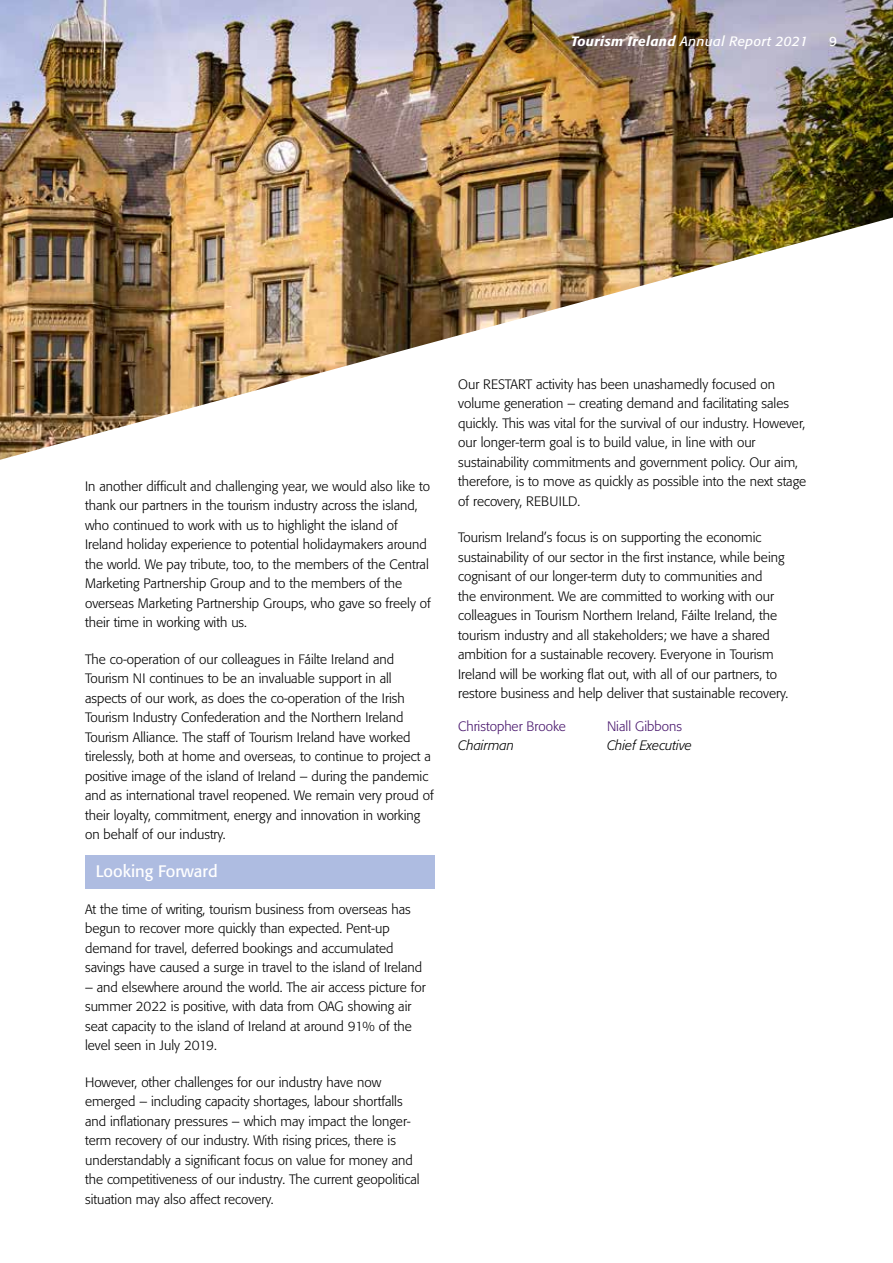
<style>
.page{position:relative;width:893px;height:1263px;background:#fff}
.page>*{position:absolute;margin:0;border:0;box-sizing:border-box;transform-origin:0 0}
.t1{font:16.5px "Formata";color:#fff}
.t2{font:300 13.5px/19.5px "Formata";color:#000}
.t3{font:italic 13.5px "Formata";letter-spacing:.025em;color:#fff}
.t4{font:300 13.5px "Formata";color:#49176d}
.t5{font:italic 300 13.5px "Formata";color:#000}
.t6{font:13.5px "Formata";color:#fff}
.s1{font-weight:500}
</style>
<div class="page">
<img style="left:0;top:0;width:893px;height:217px">
<img style="left:0;top:217px;width:893px;height:243px">
<div style="left:85px;top:855px;width:350px;height:34px;background:#aebce1"></div>
<p class="t3" style="left:571px;top:33px;width:238px"><span class="s1">Tourism Ireland</span> Annual Report 2021</p>
<p class="t6" style="left:829px;top:33px;width:9px">9</p>
<p class="t2" style="left:85px;top:476px;width:347px">In another difficult and challenging year, we would also like to thank our partners in the tourism industry across the island, who continued to work with us to highlight the island of Ireland holiday experience to potential holidaymakers around the world. We pay tribute, too, to the members of the Central Marketing Partnership Group and to the members of the overseas Marketing Partnership Groups, who gave so freely of their time in working with us.</p>
<p class="t2" style="left:85px;top:649px;width:350px">The co-operation of our colleagues in Fáilte Ireland and Tourism NI continues to be an invaluable support in all aspects of our work, as does the co-operation of the Irish Tourism Industry Confederation and the Northern Ireland Tourism Alliance. The staff of Tourism Ireland have worked tirelessly, both at home and overseas, to continue to project a positive image of the island of Ireland – during the pandemic and as international travel reopened. We remain very proud of their loyalty, commitment, energy and innovation in working on behalf of our industry.</p>
<p class="t1" style="left:96px;top:861px;width:124px">Looking Forward</p>
<p class="t2" style="left:85px;top:899px;width:339px">At the time of writing, tourism business from overseas has begun to recover more quickly than expected. Pent-up demand for travel, deferred bookings and accumulated savings have caused a surge in travel to the island of Ireland</p>
<p class="t2" style="left:85px;top:977px;width:342px">– and elsewhere around the world. The air access picture for summer 2022 is positive, with data from OAG showing air seat capacity to the island of Ireland at around 91% of the level seen in July 2019.</p>
<p class="t2" style="left:85px;top:1072px;width:336px">However, other challenges for our industry have now emerged – including capacity shortages, labour shortfalls and inflationary pressures – which may impact the longer&shy;term recovery of our industry. With rising prices, there is understandably a significant focus on value for money and the competitiveness of our industry. The current geopolitical situation may also affect recovery.</p>
<p class="t2" style="left:458px;top:374px;width:350px">Our RESTART activity has been unashamedly focused on volume generation – creating demand and facilitating sales quickly. This was vital for the survival of our industry. However, our longer-term goal is to build value, in line with our sustainability commitments and government policy. Our aim, therefore, is to move as quickly as possible into the next stage of recovery, REBUILD.</p>
<p class="t2" style="left:458px;top:528px;width:332px">Tourism Ireland’s focus is on supporting the economic sustainability of our sector in the first instance, while being cognisant of our longer-term duty to communities and<br>the environment. We are committed to working with our colleagues in Tourism Northern Ireland, Fáilte Ireland, the tourism industry and all stakeholders; we have a shared ambition for a sustainable recovery. Everyone in Tourism Ireland will be working flat out, with all of our partners, to restore business and help deliver that sustainable recovery.</p>
<p class="t4" style="left:458px;top:718px;width:109px">Christopher Brooke</p>
<p class="t4" style="left:607px;top:718px;width:77px">Niall Gibbons</p>
<p class="t5" style="left:458px;top:737px;width:57px">Chairman</p>
<p class="t5" style="left:607px;top:737px;width:86px">Chief Executive</p>
</div>
